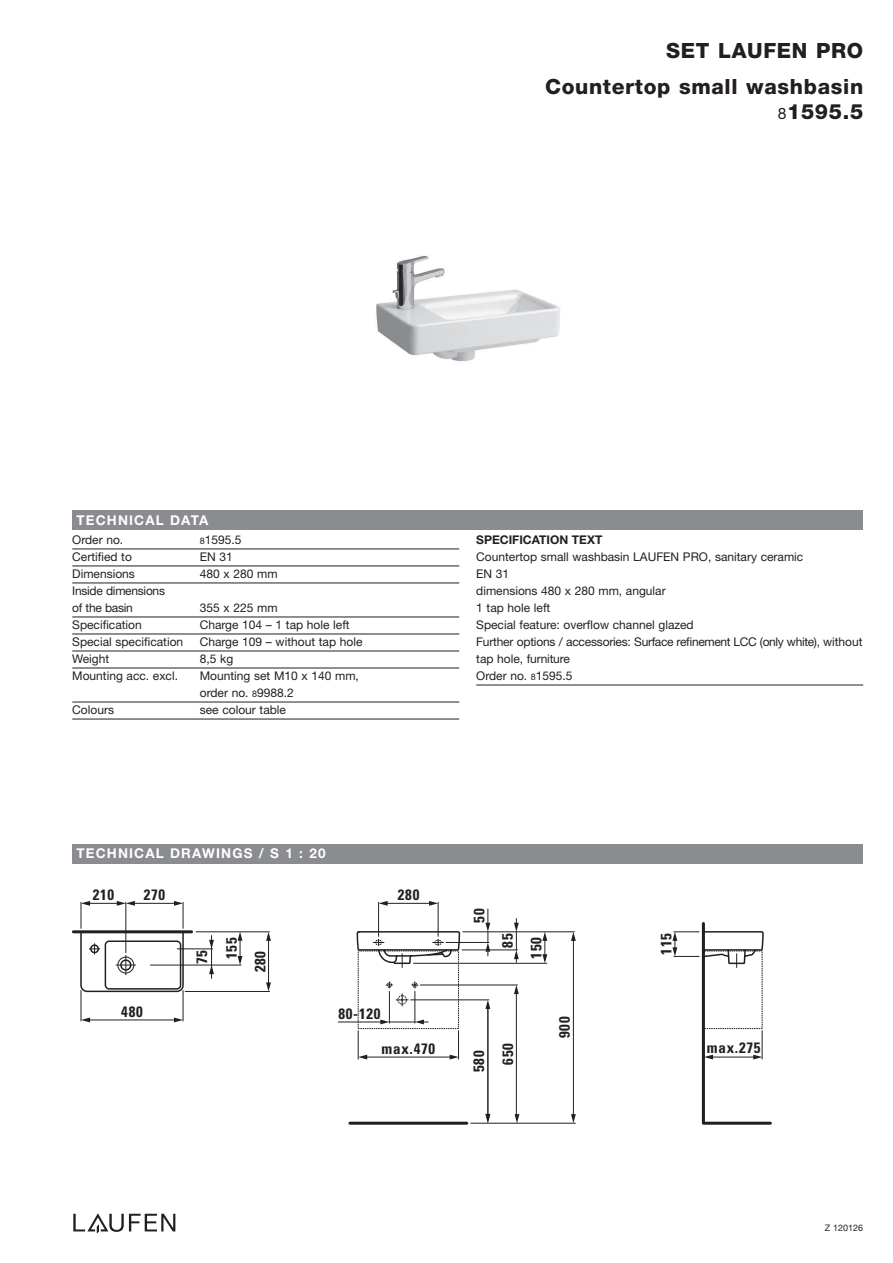
<style>
.page{position:relative;width:893px;height:1263px;background:#fff}
.page>*{position:absolute;margin:0;border:0;box-sizing:border-box;transform-origin:0 0}
.t1{font:800 21px/25.5px "Helvetica Neue";letter-spacing:.03em;color:#231f20;text-align:right}
.t2{font:700 condensed 15px/29px "Univers";letter-spacing:.05em;color:#231f20;text-align:center}
.t3{font:700 13.5px "Helvetica Neue";letter-spacing:.085em;color:#fff}
.t4{font:12px/17px "Helvetica Neue";color:#231f20}
.t5{font:12px/17px "Helvetica Neue";letter-spacing:-.02em;color:#231f20}
.t6{font:700 12px "Helvetica Neue";color:#231f20}
.t7{font:9px "Helvetica Neue";color:#231f20}
.s1{font-weight:400;font-size:15.75px}
.s2{font-size:9px}
</style>
<div class="page">
<hr style="left:73px;top:930px;width:119px;height:3px;background:#231f20">
<hr style="left:81px;top:990px;width:1px;height:31px;background:#231f20">
<hr style="left:183px;top:990px;width:1px;height:31px;background:#231f20">
<svg style="left:81px;top:1017px;width:9px;height:5px"></svg>
<svg style="left:174px;top:1017px;width:9px;height:5px"></svg>
<hr style="left:89px;top:1020px;width:86px;height:1px;background:#231f20">
<hr style="left:185px;top:991px;width:85px;height:1px;background:#231f20">
<svg style="left:266px;top:932px;width:5px;height:9px"></svg>
<svg style="left:266px;top:982px;width:5px;height:9px"></svg>
<hr style="left:268px;top:940px;width:1px;height:43px;background:#231f20">
<hr style="left:150px;top:965px;width:91px;height:1px;background:#231f20">
<hr style="left:177px;top:948px;width:36px;height:1px;background:#231f20">
<svg style="left:238px;top:932px;width:4px;height:33px"></svg>
<hr style="left:196px;top:931px;width:74px;height:1px;background:#231f20">
<svg style="left:209px;top:940px;width:5px;height:9px"></svg>
<svg style="left:209px;top:965px;width:5px;height:9px"></svg>
<hr style="left:211px;top:935px;width:1px;height:43px;background:#231f20">
<hr style="left:338px;top:1022px;width:43px;height:1px;background:#231f20">
<hr style="left:350px;top:1122px;width:117px;height:3px;background:#231f20">
<svg style="left:79px;top:901px;width:106px;height:92px"></svg>
<svg style="left:356px;top:901px;width:416px;height:224px"></svg>
<div style="left:72px;top:844px;width:791px;height:19px;background:#8a8c8f"></div>
<div style="left:72px;top:510px;width:791px;height:19px;background:#8a8c8f"></div>
<svg style="left:73px;top:1213px;width:102px;height:21px"></svg>
<hr style="left:72px;top:549px;width:387px;height:1px;background:#231f20">
<hr style="left:72px;top:566px;width:387px;height:1px;background:#231f20">
<hr style="left:72px;top:583px;width:387px;height:1px;background:#231f20">
<hr style="left:72px;top:617px;width:387px;height:1px;background:#231f20">
<hr style="left:72px;top:634px;width:387px;height:1px;background:#231f20">
<hr style="left:72px;top:651px;width:387px;height:1px;background:#231f20">
<hr style="left:72px;top:668px;width:387px;height:1px;background:#231f20">
<hr style="left:72px;top:702px;width:387px;height:1px;background:#231f20">
<hr style="left:72px;top:719px;width:387px;height:1px;background:#231f20">
<hr style="left:476px;top:685px;width:387px;height:1px;background:#231f20">
<img style="left:376px;top:255px;width:184px;height:107px">
<h1 class="t1" style="left:666px;top:39px;width:198px">SET LAUFEN PRO</h1>
<h1 class="t1" style="left:545px;top:75px;width:320px">Countertop small washbasin<br><span class="s1">8</span>1595.5</h1>
<p class="t3" style="left:77px;top:515px;width:133px">TECHNICAL DATA</p>
<p class="t4" style="left:72px;top:533px;width:53px">Order no.</p>
<p class="t4" style="left:200px;top:533px;width:43px"><span class="s2">8</span>1595.5</p>
<p class="t4" style="left:72px;top:550px;width:61px">Certified to</p>
<p class="t4" style="left:200px;top:550px;width:35px">EN 31</p>
<p class="t4" style="left:72px;top:567px;width:64px">Dimensions</p>
<p class="t4" style="left:200px;top:567px;width:79px">480 x 280 mm</p>
<p class="t5" style="left:72px;top:584px;width:94px">Inside dimensions of the basin</p>
<p class="t4" style="left:200px;top:601px;width:79px">355 x 225 mm</p>
<p class="t4" style="left:72px;top:618px;width:71px">Specification</p>
<p class="t4" style="left:200px;top:618px;width:151px">Charge 104 – 1 tap hole left</p>
<p class="t4" style="left:72px;top:635px;width:112px">Special specification</p>
<p class="t4" style="left:200px;top:635px;width:164px">Charge 109 – without tap hole</p>
<p class="t4" style="left:72px;top:652px;width:38px">Weight</p>
<p class="t4" style="left:200px;top:652px;width:35px">8,5 kg</p>
<p class="t4" style="left:72px;top:669px;width:107px">Mounting acc. excl.</p>
<p class="t4" style="left:200px;top:669px;width:161px">Mounting set M10 x 140 mm, order no. <span class="s2">8</span>9988.2</p>
<p class="t4" style="left:72px;top:703px;width:43px">Colours</p>
<p class="t4" style="left:200px;top:703px;width:88px">see colour table</p>
<p class="t6" style="left:476px;top:536px;width:128px">SPECIFICATION TEXT</p>
<p class="t4" style="left:476px;top:550px;width:388px">Countertop small washbasin LAUFEN PRO, sanitary ceramic<br>EN 31<br>dimensions 480 x 280 mm, angular<br>1 tap hole left<br>Special feature: overflow channel glazed<br>Further options / accessories: Surface refinement LCC (only white), without tap hole, furniture<br>Order no. <span class="s2">8</span>1595.5</p>
<p class="t3" style="left:77px;top:849px;width:251px">TECHNICAL DRAWINGS / S 1 : 20</p>
<p class="t2" style="left:93px;top:882px;width:23px">210</p>
<p class="t2" style="left:144px;top:882px;width:23px">270</p>
<p class="t2" style="left:398px;top:882px;width:23px">280</p>
<p class="t2" style="left:218px;top:959px;width:23px;rotate:-90deg">155</p>
<p class="t2" style="left:189px;top:964px;width:16px;rotate:-90deg">75</p>
<p class="t2" style="left:247px;top:972px;width:23px;rotate:-90deg">280</p>
<p class="t2" style="left:121px;top:998px;width:23px">480</p>
<p class="t2" style="left:338px;top:1000px;width:44px">80-120</p>
<p class="t2" style="left:382px;top:1035px;width:55px">max.470</p>
<p class="t2" style="left:466px;top:923px;width:16px;rotate:-90deg">50</p>
<p class="t2" style="left:495px;top:948px;width:16px;rotate:-90deg">85</p>
<p class="t2" style="left:653px;top:955px;width:23px;rotate:-90deg">115</p>
<p class="t2" style="left:523px;top:959px;width:23px;rotate:-90deg">150</p>
<p class="t2" style="left:552px;top:1038px;width:23px;rotate:-90deg">900</p>
<p class="t2" style="left:466px;top:1072px;width:30px;rotate:-90deg">580<br>650</p>
<p class="t2" style="left:707px;top:1034px;width:55px">max.275</p>
<p class="t7" style="left:825px;top:1224px;width:40px">Z 120126</p>
</div>
